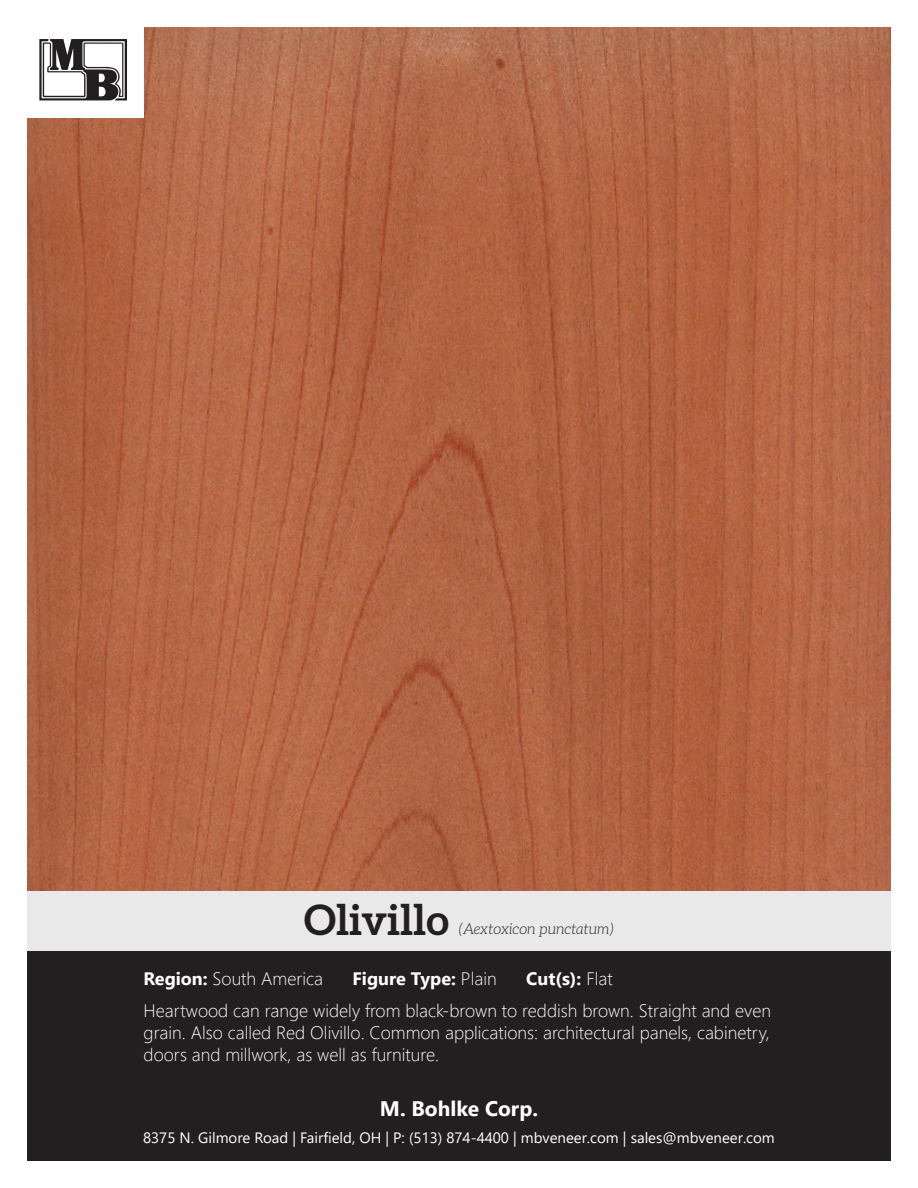
<style>
.page{position:relative;width:918px;height:1188px;background:#fff}
.page>*{position:absolute;margin:0;border:0;box-sizing:border-box;transform-origin:0 0}
.t1{font:700 42px "Aleo";color:#231f20}
.t2{font:700 21px "Segoe UI";color:#fff}
.t3{font:300 18px/32.1px "Segoe UI";color:#fff}
.t4{font:700 18px "Segoe UI";color:#fff}
.t5{font:15px "Segoe UI";color:#fff}
.t6{font:italic 300 15px "Aleo";color:#231f20}
.s1{font-weight:700}
.s2{font-weight:300}
</style>
<div class="page">
<div style="left:27px;top:891px;width:864px;height:61px;background:#e9e9e9"></div>
<img style="left:27px;top:27px;width:864px;height:864px">
<div style="left:27px;top:0;width:117px;height:118px;background:#fff"></div>
<svg style="left:39px;top:39px;width:88px;height:61px"></svg>
<div style="left:27px;top:952px;width:864px;height:209px;background:#231f20"></div>
<p class="t1" style="left:304px;top:896px;width:146px">Olivillo</p>
<p class="t6" style="left:459px;top:920px;width:157px">(Aextoxicon punctatum)</p>
<p class="t3" style="left:144px;top:961px;width:629px;text-indent:383px"><span class="s1">Cut(s):</span> Flat<br>Heartwood can range widely from black-brown to reddish brown. Straight and even</p>
<p class="t3" style="left:144px;top:1020px;width:628px;line-height:21.6px">grain. Also called Red Olivillo. Common applications: architectural panels, cabinetry, doors and millwork, as well as furniture.</p>
<p class="t2" style="left:380px;top:1089px;width:160px">M. Bohlke Corp.</p>
<p class="t5" style="left:143px;top:1124px;width:633px">8375 N. Gilmore Road | Fairfield, OH | P: (513) 874-4400 | mbveneer.com | sales@mbveneer.com</p>
<p class="t3" style="left:144px;top:961px;width:181px"><span class="s1">Region:</span> South America</p>
<p class="t4" style="left:353px;top:962px;width:146px">Figure Type: <span class="s2">Plain</span></p>
</div>
